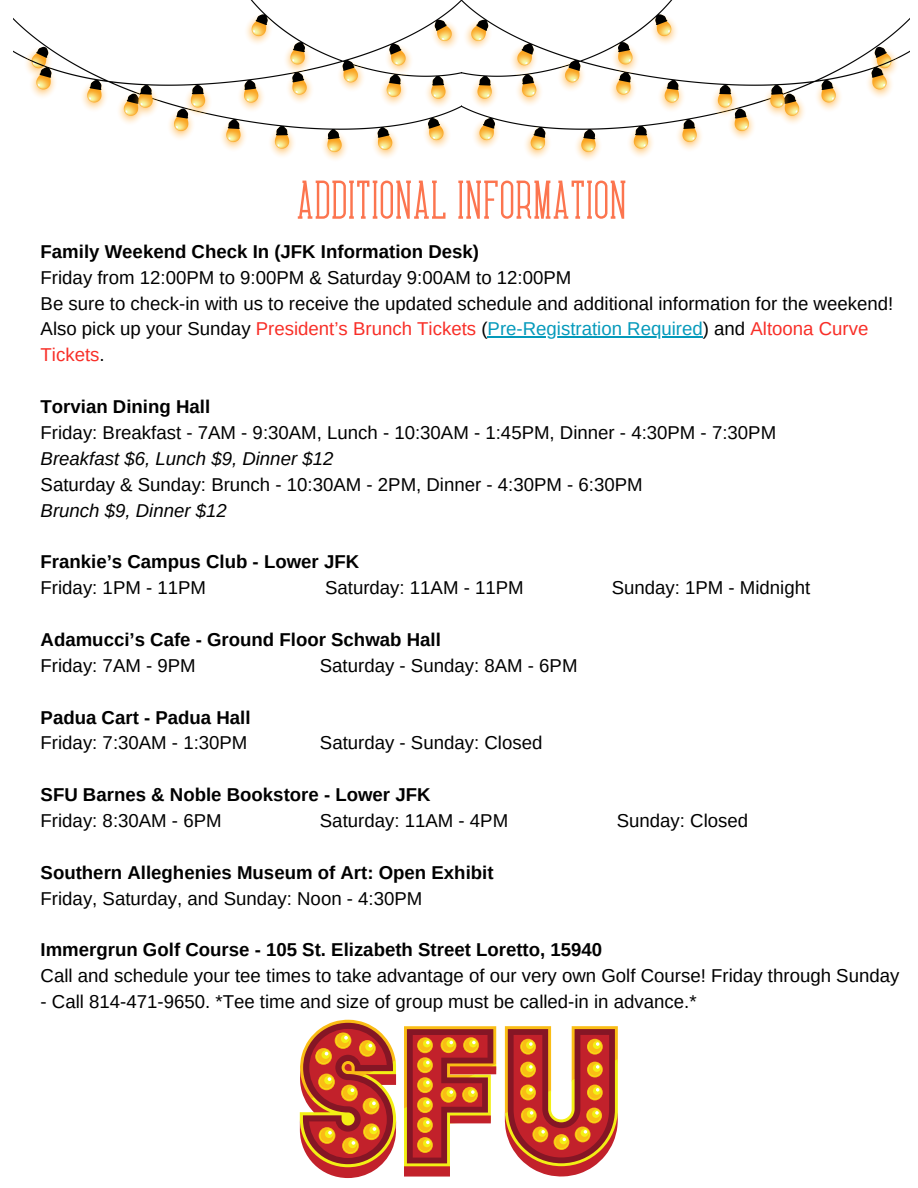
<style>
.page{position:relative;width:918px;height:1188px;background:#fff}
.page>*{position:absolute;margin:0;border:0;box-sizing:border-box;transform-origin:0 0}
.t1{font:54.6px "Carnival VP Regular";color:#fc754f}
.t2{font:18.6px/25.8px "Arimo";color:#000}
.t3{font:700 18.6px "Arimo";color:#000}
.t4{font:18.6px "Arimo";color:#f82e27}
.t5{font:italic 18.6px "Arimo";color:#000}
.s1{color:#000}
.s2{color:#059abb}
.s3{font-weight:700}
</style>
<div class="page">
<svg style="left:404px;top:1026px;width:92px;height:151px"></svg>
<svg style="left:505px;top:1026px;width:113px;height:150px"></svg>
<svg style="left:300px;top:1020px;width:96px;height:158px;background:#ca6b44"></svg>
<img style="left:14px;top:0;width:896px;height:160px">
<hr style="left:488px;top:337px;width:215px;height:1px;background:#059abb">
<p class="t1" style="left:296px;top:174px;width:332px">ADDITIONAL INFORMATION</p>
<p class="t3" style="left:41px;top:241px;width:440px">Family Weekend Check In (JFK Information Desk)</p>
<p class="t2" style="left:41px;top:264px;width:532px">Friday from 12:00PM to 9:00PM &amp; Saturday 9:00AM to 12:00PM</p>
<h1 class="t2" style="left:41px;top:290px;width:854px">Be sure to check-in with us to receive the updated schedule and additional information for the weekend!</h1>
<p class="t4" style="left:41px;top:319px;width:829px"><span class="s1">Also pick up your Sunday</span> President’s Brunch Tickets <span class="s1">(</span><span class="s2">Pre-Registration Required</span><span class="s1">) and</span> Altoona Curve</p>
<p class="t4" style="left:41px;top:344px;width:66px">Tickets<span class="s1">.</span></p>
<p class="t2" style="left:41px;top:394px;width:737px"><span class="s3">Torvian Dining Hall<br></span>Friday: Breakfast - 7AM - 9:30AM, Lunch - 10:30AM - 1:45PM, Dinner - 4:30PM - 7:30PM</p>
<p class="t5" style="left:41px;top:448px;width:294px">Breakfast $6, Lunch $9, Dinner $12</p>
<p class="t2" style="left:41px;top:471px;width:604px">Saturday &amp; Sunday: Brunch - 10:30AM - 2PM, Dinner - 4:30PM - 6:30PM</p>
<p class="t5" style="left:41px;top:500px;width:188px">Brunch $9, Dinner $12</p>
<p class="t3" style="left:41px;top:551px;width:320px">Frankie’s Campus Club - Lower JFK</p>
<p class="t2" style="left:41px;top:575px;width:167px">Friday: 1PM - 11PM</p>
<p class="t2" style="left:325px;top:575px;width:200px">Saturday: 11AM - 11PM</p>
<p class="t2" style="left:612px;top:575px;width:200px">Sunday: 1PM - Midnight</p>
<p class="t3" style="left:41px;top:629px;width:402px">Adamucci’s Cafe - Ground Floor Schwab Hall</p>
<p class="t2" style="left:41px;top:652px;width:157px">Friday: 7AM - 9PM</p>
<p class="t2" style="left:320px;top:652px;width:259px">Saturday - Sunday: 8AM - 6PM</p>
<p class="t3" style="left:41px;top:707px;width:211px">Padua Cart - Padua Hall</p>
<p class="t2" style="left:41px;top:730px;width:208px">Friday: 7:30AM - 1:30PM</p>
<p class="t2" style="left:320px;top:730px;width:224px">Saturday - Sunday: Closed</p>
<p class="t3" style="left:41px;top:784px;width:391px">SFU Barnes &amp; Noble Bookstore - Lower JFK</p>
<p class="t2" style="left:41px;top:808px;width:183px">Friday: 8:30AM - 6PM</p>
<p class="t2" style="left:320px;top:808px;width:190px">Saturday: 11AM - 4PM</p>
<p class="t2" style="left:617px;top:808px;width:133px">Sunday: Closed</p>
<p class="t3" style="left:41px;top:862px;width:455px">Southern Alleghenies Museum of Art: Open Exhibit</p>
<p class="t2" style="left:41px;top:885px;width:383px">Friday, Saturday, and Sunday: Noon - 4:30PM</p>
<p class="t3" style="left:41px;top:940px;width:563px">Immergrun Golf Course - 105 St. Elizabeth Street Loretto, 15940</p>
<p class="t2" style="left:41px;top:963px;width:860px">Call and schedule your tee times to take advantage of our very own Golf Course! Friday through Sunday</p>
<p class="t2" style="left:41px;top:989px;width:658px">- Call 814-471-9650. *Tee time and size of group must be called-in in advance.*</p>
</div>
